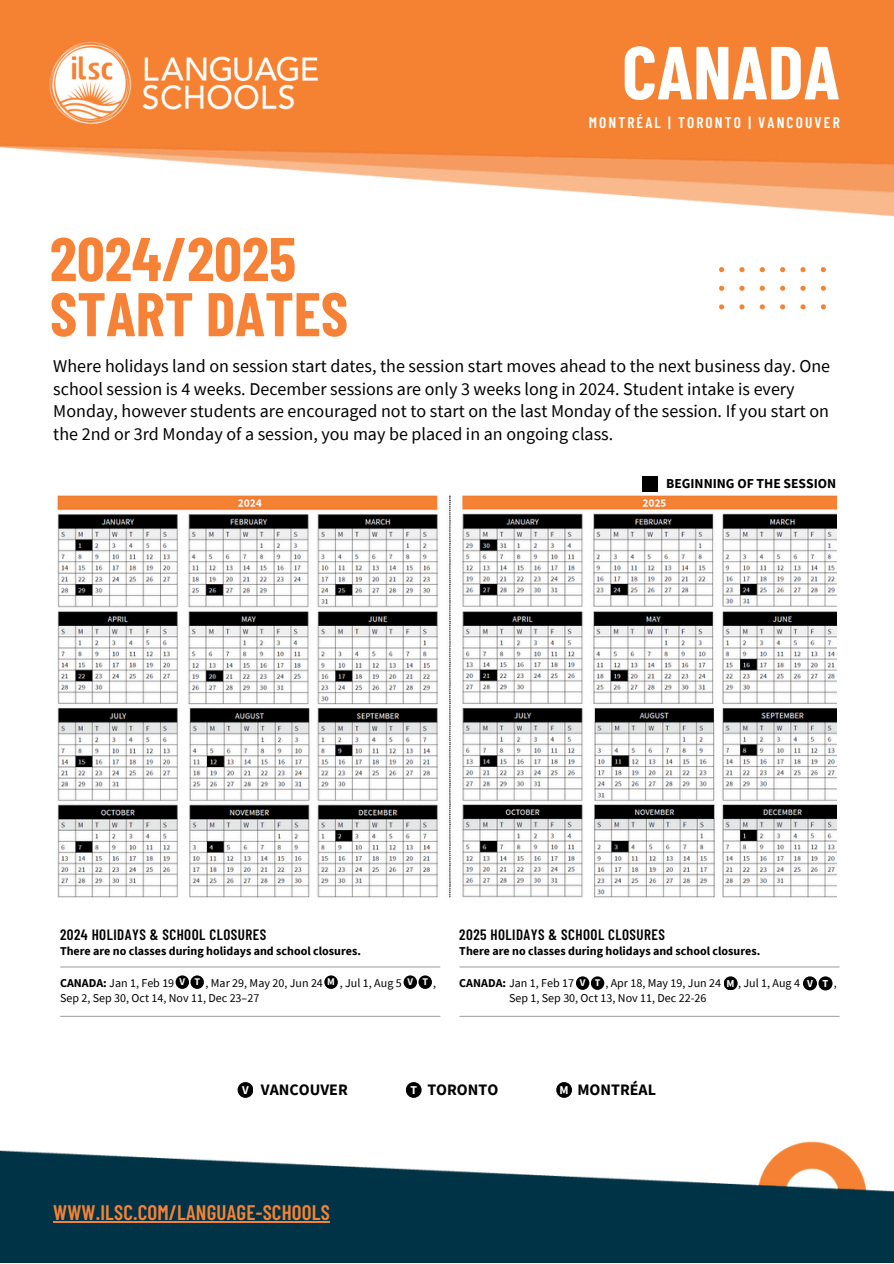
<style>
.page{position:relative;width:894px;height:1264px;background:#fff}
.page>*{position:absolute;margin:0;border:0;box-sizing:border-box;transform-origin:0 0}
.t1{font:700 75px "Barlow Condensed";color:#fff}
.t2{font:700 61.5px/55.2px "Barlow Condensed";color:#f58236}
.t3{font:600 21px "Barlow Condensed";letter-spacing:.01em;color:#f58236}
.t4{font:18px/22.5px "Source Sans Pro";color:#000}
.t5{font:700 15.9px "Source Sans Pro";color:#000}
.t6{font:600 15.45px "Barlow Condensed";letter-spacing:.135em;color:#fff}
.t7{font:600 15px "Barlow Condensed";letter-spacing:.03em;color:#000}
.t8{font:700 13.65px "Source Sans Pro";color:#000}
.t9{font:12px "Source Sans Pro";color:#000}
.t10{font:700 12px "Source Sans Pro";color:#000}
.t11{font:700 12px "Source Sans Pro";color:#fff}
.t12{font:700 10.65px "Source Sans Pro";color:#fff}
.t13{font:700 10.5px "Source Sans Pro";color:#fff}
.t14{font:700 10.2px "Source Sans Pro";color:#fff}
.s1{font-weight:700}
</style>
<div class="page">
<img style="left:0;top:0;width:893px;height:217px">
<img style="left:50px;top:41px;width:269px;height:84px">
<img style="left:0;top:1141px;width:893px;height:121px">
<div style="left:575px;top:976px;width:14px;height:13px;background:#000;border-radius:50%"></div>
<div style="left:590px;top:976px;width:14px;height:13px;background:#000;border-radius:50%"></div>
<div style="left:802px;top:976px;width:14px;height:14px;background:#000;border-radius:50%"></div>
<div style="left:818px;top:976px;width:14px;height:14px;background:#000;border-radius:50%"></div>
<div style="left:723px;top:976px;width:14px;height:14px;background:#000;border-radius:50%"></div>
<div style="left:175px;top:975px;width:14px;height:13px;background:#000;border-radius:50%"></div>
<div style="left:190px;top:975px;width:14px;height:13px;background:#000;border-radius:50%"></div>
<div style="left:403px;top:975px;width:14px;height:13px;background:#000;border-radius:50%"></div>
<div style="left:418px;top:975px;width:14px;height:13px;background:#000;border-radius:50%"></div>
<div style="left:324px;top:975px;width:14px;height:13px;background:#000;border-radius:50%"></div>
<hr style="left:61px;top:1015px;width:379px;height:1px;background:#a6a6a6">
<hr style="left:460px;top:1015px;width:379px;height:1px;background:#a6a6a6">
<hr style="left:61px;top:966px;width:379px;height:1px;background:#a6a6a6">
<hr style="left:460px;top:966px;width:379px;height:1px;background:#a6a6a6">
<img style="left:719px;top:267px;width:107px;height:43px">
<div style="left:237px;top:1082px;width:16px;height:15px;background:#000;border-radius:50%"></div>
<div style="left:405px;top:1082px;width:16px;height:15px;background:#000;border-radius:50%"></div>
<div style="left:556px;top:1082px;width:16px;height:15px;background:#000;border-radius:50%"></div>
<div style="left:641px;top:476px;width:16px;height:15px;background:#000"></div>
<img style="left:57px;top:495px;width:778px;height:402px">
<hr style="left:53px;top:1220px;width:277px;height:2px;background:#f58236">
<h1 class="t1" style="left:622px;top:24px;width:219px">CANADA</h1>
<p class="t6" style="left:588px;top:113px;width:252px">MONTRÉAL | TORONTO | VANCOUVER</p>
<p class="t2" style="left:50px;top:229px;width:300px">2024/2025<br>START DATES</p>
<h6 class="t4" style="left:53px;top:354px;width:778px">Where holidays land on session start dates, the session start moves ahead to the next business day. One school session is 4 weeks. December sessions are only 3 weeks long in 2024. Student intake is every Monday, however students are encouraged not to start on the last Monday of the session. If you start on the 2nd or 3rd Monday of a session, you may be placed in an ongoing class.</h6>
<h3 class="t8" style="left:666px;top:474px;width:172px">BEGINNING OF THE SESSION</h3>
<p class="t7" style="left:60px;top:925px;width:208px">2024 HOLIDAYS &amp; SCHOOL CLOSURES</p>
<h6 class="t10" style="left:60px;top:943px;width:302px">There are no classes during holidays and school closures.</h6>
<p class="t7" style="left:459px;top:925px;width:207px">2025 HOLIDAYS &amp; SCHOOL CLOSURES</p>
<h6 class="t10" style="left:459px;top:943px;width:302px">There are no classes during holidays and school closures.</h6>
<p class="t9" style="left:60px;top:975px;width:116px"><span class="s1">CANADA:</span> Jan 1, Feb 19</p>
<p class="t9" style="left:205px;top:975px;width:119px">, Mar 29, May 20, Jun 24</p>
<p class="t9" style="left:340px;top:975px;width:63px">, Jul 1, Aug 5</p>
<p class="t9" style="left:433px;top:975px;width:4px">,</p>
<p class="t14" style="left:179px;top:975px;width:7px">V</p>
<p class="t14" style="left:194px;top:975px;width:7px">T</p>
<p class="t14" style="left:327px;top:975px;width:9px">M</p>
<p class="t14" style="left:407px;top:975px;width:7px">V</p>
<p class="t14" style="left:422px;top:975px;width:7px">T</p>
<p class="t9" style="left:60px;top:990px;width:201px">Sep 2, Sep 30, Oct 14, Nov 11, Dec 23–27</p>
<h2 class="t9" style="left:459px;top:975px;width:116px"><span class="s1">CANADA:</span> Jan 1, Feb 17</h2>
<p class="t9" style="left:605px;top:975px;width:117px">, Apr 18, May 19, Jun 24</p>
<p class="t9" style="left:737px;top:975px;width:63px">, Jul 1, Aug 4</p>
<p class="t9" style="left:833px;top:975px;width:4px">,</p>
<p class="t9" style="left:509px;top:990px;width:199px">Sep 1, Sep 30, Oct 13, Nov 11, Dec 22-26</p>
<h4 class="t14" style="left:579px;top:976px;width:7px">V</h4>
<h6 class="t14" style="left:594px;top:976px;width:7px">T</h6>
<p class="t13" style="left:726px;top:976px;width:10px">M</p>
<p class="t12" style="left:806px;top:976px;width:7px">V</p>
<p class="t12" style="left:822px;top:976px;width:7px">T</p>
<p class="t11" style="left:242px;top:1081px;width:8px">V</p>
<p class="t5" style="left:261px;top:1079px;width:88px">VANCOUVER</p>
<p class="t11" style="left:410px;top:1081px;width:8px">T</p>
<p class="t5" style="left:427px;top:1079px;width:72px">TORONTO</p>
<p class="t11" style="left:559px;top:1081px;width:11px">M</p>
<p class="t5" style="left:577px;top:1079px;width:80px">MONTRÉAL</p>
<p class="t3" style="left:53px;top:1198px;width:278px">WWW.ILSC.COM/LANGUAGE-SCHOOLS</p>
</div>
